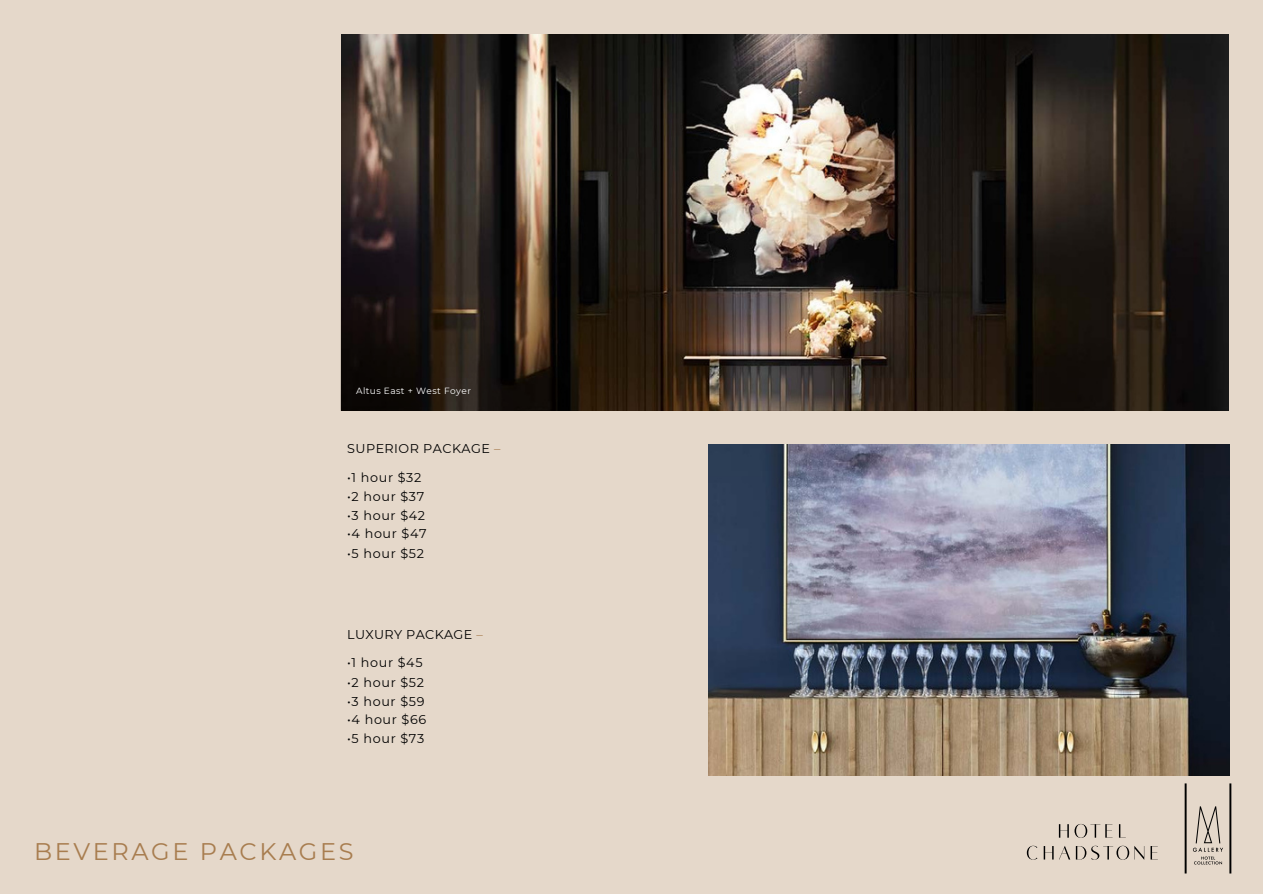
<style>
.page{position:relative;width:1263px;height:894px;background:#fff}
.page>*{position:absolute;margin:0;border:0;box-sizing:border-box;transform-origin:0 0}
.t1{font:24px "Montserrat";letter-spacing:.11em;color:#a87d4f}
.t2{font:12.75px "Montserrat";letter-spacing:.05em;color:#000}
.t3{font:12.75px "Montserrat";letter-spacing:.025em;color:#000}
.t4{font:9px "Montserrat";letter-spacing:.045em;color:#fff}
.s1{color:#a87d4f}
</style>
<div class="page">
<div style="left:0;top:0;width:1263px;height:893px;background:#e5d8ca"></div>
<img style="left:708px;top:444px;width:521px;height:330px">
<img style="left:341px;top:34px;width:888px;height:376px">
<img style="left:341px;top:207px;width:257px;height:204px">
<svg style="left:1027px;top:845px;width:10px;height:14px"></svg>
<svg style="left:1150px;top:846px;width:8px;height:13px"></svg>
<svg style="left:1044px;top:846px;width:26px;height:13px"></svg>
<svg style="left:1076px;top:845px;width:68px;height:14px"></svg>
<svg style="left:1119px;top:824px;width:2px;height:13px"></svg>
<svg style="left:1059px;top:823px;width:53px;height:14px"></svg>
<img style="left:1174px;top:772px;width:58px;height:102px">
<h2 class="t4" style="left:356px;top:385px;width:116px">Altus East + West Foyer</h2>
<h1 class="t2" style="left:347px;top:441px;width:155px">SUPERIOR PACKAGE <span class="s1">–</span></h1>
<h1 class="t2" style="left:347px;top:469px;width:76px">•1 hour $32</h1>
<h1 class="t2" style="left:347px;top:488px;width:79px">•2 hour $37</h1>
<h1 class="t2" style="left:347px;top:508px;width:79px">•3 hour $42</h1>
<h1 class="t2" style="left:347px;top:526px;width:81px">•4 hour $47</h1>
<h1 class="t2" style="left:347px;top:545px;width:78px">•5 hour $52</h1>
<h2 class="t3" style="left:347px;top:626px;width:137px">LUXURY PACKAGE <span class="s1">–</span></h2>
<h2 class="t2" style="left:347px;top:654px;width:77px">•1 hour $45</h2>
<h2 class="t2" style="left:347px;top:674px;width:78px">•2 hour $52</h2>
<h2 class="t2" style="left:347px;top:693px;width:79px">•3 hour $59</h2>
<h2 class="t2" style="left:347px;top:711px;width:81px">•4 hour $66</h2>
<h2 class="t2" style="left:347px;top:730px;width:79px">•5 hour $73</h2>
<p class="t1" style="left:34px;top:836px;width:321px">BEVERAGE PACKAGES</p>
</div>
